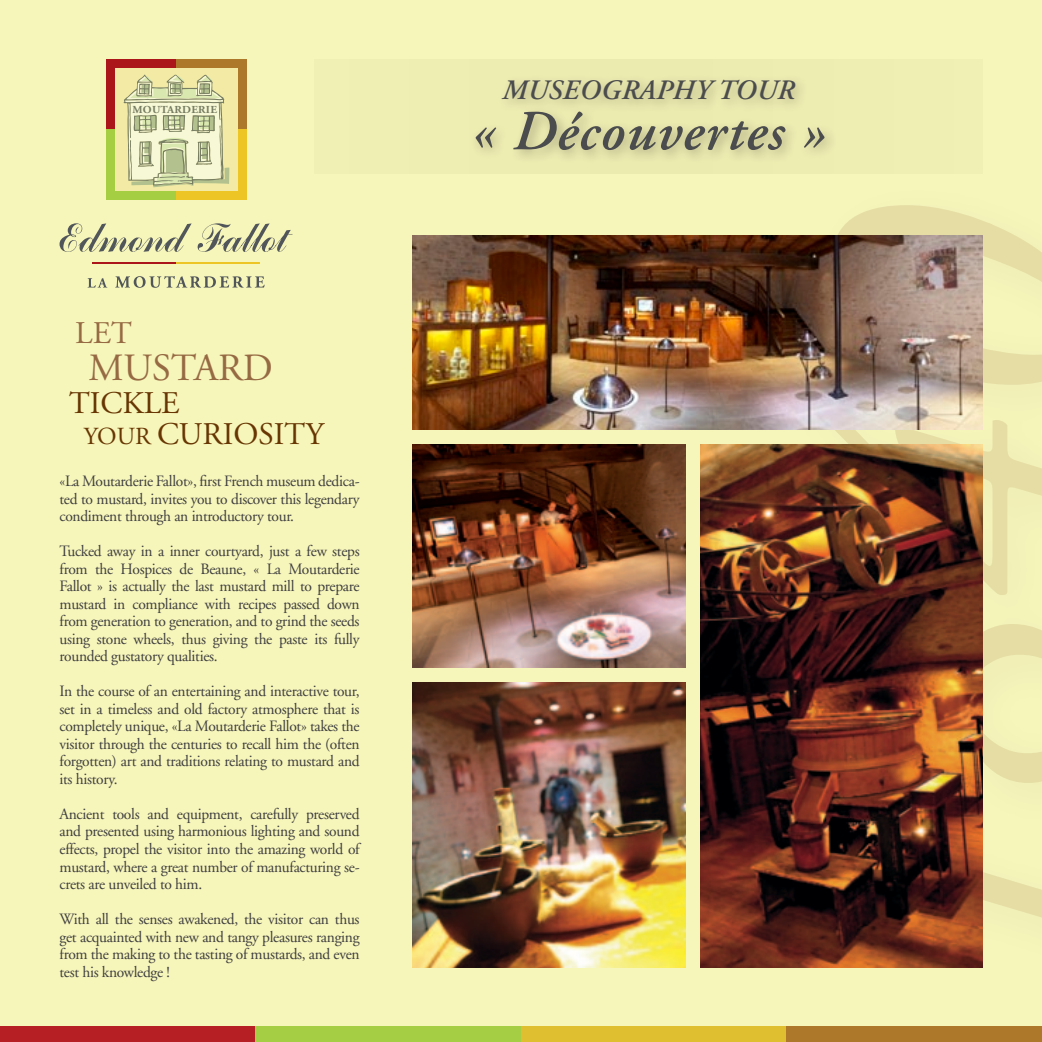
<style>
.page{position:relative;width:1042px;height:1042px;background:#f6f5ba}
.page>*{position:absolute;margin:0;border:0;box-sizing:border-box;transform-origin:0 0}
.t1{font:italic 600 56.7px "Adobe Garamond Pro";letter-spacing:.02em;color:#4b4c4d}
.t2{font:38.5px "Adobe Garamond";color:#966a43}
.t3{font:31.5px "Adobe Garamond";color:#673602}
.t4{font:31.5px "Adobe Garamond";color:#966a43}
.t5{font:italic 600 28px "Adobe Garamond Pro";letter-spacing:.015em;color:#4b4c4d}
.t6{font:15.75px/17.5px "Adobe Garamond";letter-spacing:-.02em;color:#3e3e3f;text-align:justify}
.t7{font:700 10.67px "Adobe Garamond";letter-spacing:.02em;color:#767d62;scale:1.05 1}
.s1{font-size:24.5px}
</style>
<div class="page">
<div style="left:314px;top:60px;width:668px;height:114px;background:#eeedb2"></div>
<div style="left:774px;top:172px;width:268px;height:843px;background:#f4f3b8"></div>
<img style="left:412px;top:236px;width:570px;height:193px">
<div style="left:0;top:1026px;width:255px;height:16px;background:#b62024"></div>
<div style="left:255px;top:1026px;width:266px;height:16px;background:#a5ce44"></div>
<div style="left:521px;top:1026px;width:265px;height:16px;background:#dfbf2f"></div>
<div style="left:786px;top:1026px;width:256px;height:16px;background:#ad782a"></div>
<img style="left:700px;top:444px;width:282px;height:523px">
<img style="left:412px;top:682px;width:274px;height:285px">
<img style="left:412px;top:444px;width:274px;height:224px">
<div style="left:469px;top:73px;width:369px;height:91px;background:#231f20;opacity:.3"></div>
<svg style="left:88px;top:278px;width:19px;height:9px"></svg>
<svg style="left:115px;top:276px;width:150px;height:12px"></svg>
<hr style="left:92px;top:262px;width:84px;height:2px;background:#ab161a">
<hr style="left:176px;top:262px;width:84px;height:2px;background:#edc525">
<svg style="left:60px;top:223px;width:233px;height:29px"></svg>
<div style="left:106px;top:60px;width:70px;height:70px;background:#ab161a"></div>
<div style="left:176px;top:60px;width:70px;height:70px;background:#ad782a"></div>
<div style="left:106px;top:130px;width:70px;height:70px;background:#a5ce43"></div>
<div style="left:176px;top:130px;width:70px;height:70px;background:#edc525"></div>
<div style="left:115px;top:69px;width:122px;height:122px;background:#f3eba5"></div>
<svg style="left:123px;top:75px;width:106px;height:112px"></svg>
<p class="t7" style="left:132px;top:104px;width:82px">MOUTARDERIE</p>
<p class="t4" style="left:75px;top:316px;width:58px">LET</p>
<p class="t2" style="left:88px;top:347px;width:186px">MUSTARD</p>
<p class="t3" style="left:69px;top:386px;width:112px">TICKLE</p>
<p class="t3" style="left:84px;top:417px;width:242px"><span class="s1">YOUR</span> CURIOSITY</p>
<p class="t6" style="left:60px;top:473px;width:302px">«La Moutarderie Fallot», first French museum dedica&shy;ted to mustard, invites you to discover this legendary condiment through an introductory tour.</p>
<p class="t6" style="left:60px;top:543px;width:302px">Tucked away in a inner courtyard, just a few steps from the Hospices de Beaune, « La Moutarderie Fallot » is actually the last mustard mill to prepare mustard in compliance with recipes passed down from generation to generation, and to grind the seeds using stone wheels, thus giving the paste its fully rounded gustatory qualities.</p>
<p class="t6" style="left:60px;top:683px;width:302px">In the course of an entertaining and interactive tour, set in a timeless and old factory atmosphere that is completely unique, «La Moutarderie Fallot» takes the visitor through the centuries to recall him the (often forgotten) art and traditions relating to mustard and its history.</p>
<p class="t6" style="left:60px;top:805px;width:302px">Ancient tools and equipment, carefully preserved and presented using harmonious lighting and sound effects, propel the visitor into the amazing world of mustard, where a great number of manufacturing se&shy;crets are unveiled to him.</p>
<p class="t6" style="left:60px;top:910px;width:301px">With all the senses awakened, the visitor can thus get acquainted with new and tangy pleasures ranging from the making to the tasting of mustards, and even test his knowledge !</p>
<p class="t5" style="left:502px;top:74px;width:293px">MUSEOGRAPHY TOUR</p>
<p class="t1" style="left:472px;top:99px;width:355px">« Découvertes »</p>
</div>
